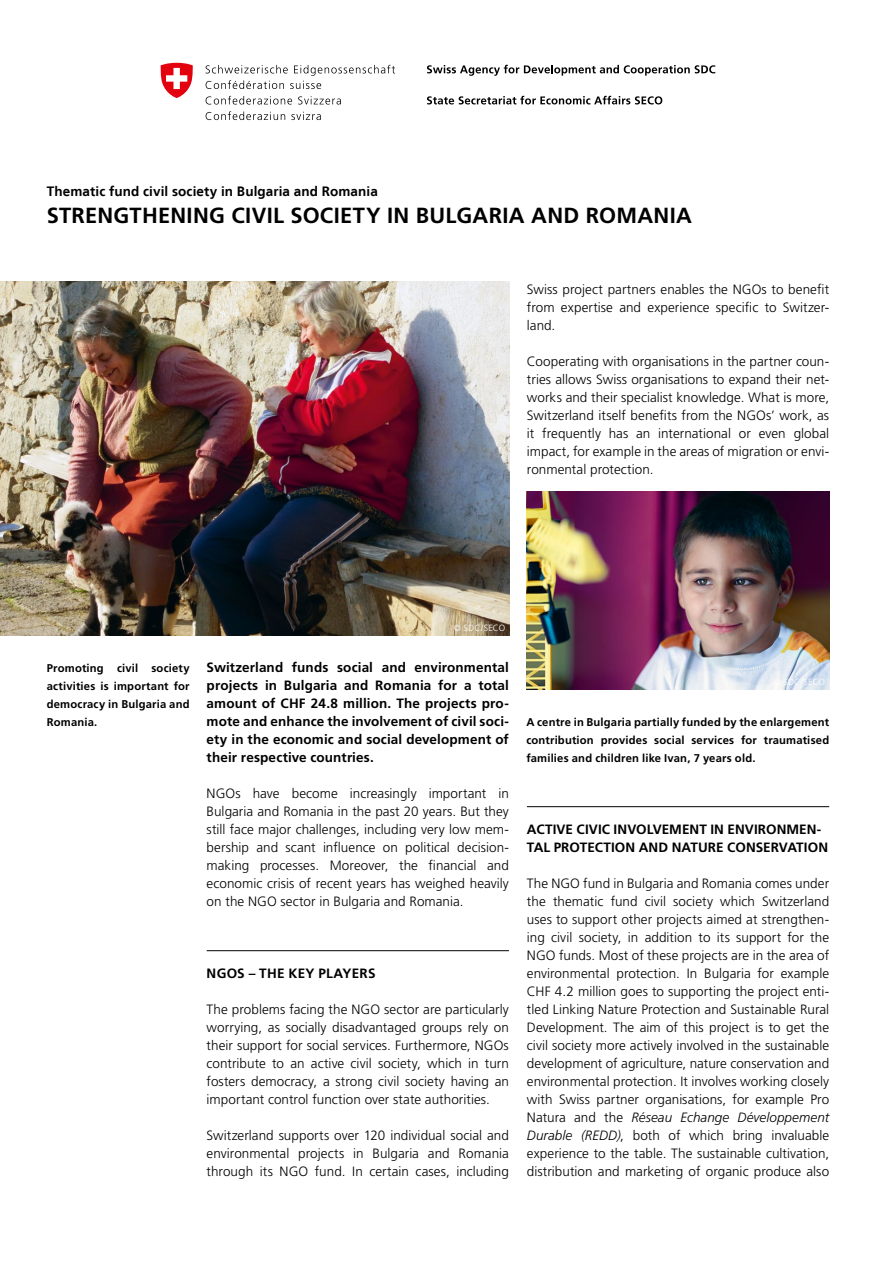
<style>
.page{position:relative;width:893px;height:1263px;background:#fff}
.page>*{position:absolute;margin:0;border:0;box-sizing:border-box;transform-origin:0 0}
.t1{font:700 21.9px "Frutiger LT Pro";letter-spacing:.015em;color:#000}
.t2{font:300 13.5px/18px "Frutiger LT Pro";color:#000;text-align:justify}
.t3{font:700 13.5px/18px "Frutiger LT Pro";letter-spacing:.01em;color:#000;text-align:justify}
.t4{font:700 13.5px "Frutiger LT";letter-spacing:.005em;color:#000}
.t5{font:700 11.25px/18px "Frutiger LT Pro";letter-spacing:.015em;color:#000;text-align:justify}
.t6{font:300 9px "Frutiger LT Pro";letter-spacing:.015em;color:#fff}
.s1{font-style:italic}
</style>
<div class="page">
<hr style="left:207px;top:950px;width:302px;height:1px;background:#000">
<hr style="left:527px;top:806px;width:302px;height:1px;background:#000">
<img style="left:0;top:281px;width:509px;height:355px">
<img style="left:526px;top:491px;width:303px;height:198px">
<svg style="left:206px;top:65px;width:189px;height:24px"></svg>
<svg style="left:206px;top:96px;width:86px;height:9px"></svg>
<svg style="left:298px;top:96px;width:43px;height:9px"></svg>
<svg style="left:206px;top:111px;width:79px;height:9px"></svg>
<svg style="left:291px;top:112px;width:30px;height:8px"></svg>
<svg style="left:161px;top:63px;width:32px;height:35px"></svg>
<svg style="left:427px;top:65px;width:288px;height:11px"></svg>
<svg style="left:427px;top:96px;width:235px;height:8px"></svg>
<p class="t4" style="left:47px;top:183px;width:333px">Thematic fund civil society in Bulgaria and Romania</p>
<h1 class="t1" style="left:47px;top:202px;width:647px">STRENGTHENING CIVIL SOCIETY IN BULGARIA AND ROMANIA</h1>
<p class="t2" style="left:527px;top:280px;width:304px">Swiss project partners enables the NGOs to benefit from expertise and experience specific to Switzer&shy;land.</p>
<p class="t2" style="left:527px;top:352px;width:304px">Cooperating with organisations in the partner coun&shy;tries allows Swiss organisations to expand their net&shy;works and their specialist knowledge. What is more, Switzerland itself benefits from the NGOs’ work, as it frequently has an international or even global impact, for example in the areas of migration or envi&shy;ronmental protection.</p>
<p class="t5" style="left:47px;top:659px;width:144px">Promoting civil society activities is important for democracy in Bulgaria and Romania.</p>
<p class="t6" style="left:454px;top:623px;width:53px">© SDC/SECO</p>
<p class="t3" style="left:207px;top:658px;width:304px">Switzerland funds social and environmental projects in Bulgaria and Romania for a total amount of CHF 24.8 million. The projects pro&shy;mote and enhance the involvement of civil soci&shy;ety in the economic and social development of their respective countries.</p>
<p class="t2" style="left:207px;top:784px;width:304px">NGOs have become increasingly important in Bulgaria and Romania in the past 20 years. But they still face major challenges, including very low mem&shy;bership and scant influence on political decision&shy;making processes. Moreover, the financial and economic crisis of recent years has weighed heavily on the NGO sector in Bulgaria and Romania.</p>
<p class="t3" style="left:207px;top:964px;width:170px">NGOS – THE KEY PLAYERS</p>
<p class="t2" style="left:207px;top:1000px;width:304px">The problems facing the NGO sector are particularly worrying, as socially disadvantaged groups rely on their support for social services. Furthermore, NGOs contribute to an active civil society, which in turn fosters democracy, a strong civil society having an important control function over state authorities.</p>
<p class="t2" style="left:207px;top:1126px;width:304px">Switzerland supports over 120 individual social and environmental projects in Bulgaria and Romania through its NGO fund. In certain cases, including</p>
<p class="t6" style="left:774px;top:677px;width:53px">© SDC/SECO</p>
<p class="t5" style="left:526px;top:713px;width:304px">A centre in Bulgaria partially funded by the enlargement contribution provides social services for traumatised families and children like Ivan, 7 years old.</p>
<p class="t3" style="left:527px;top:820px;width:303px">ACTIVE CIVIC INVOLVEMENT IN ENVIRONMEN-<br>TAL PROTECTION AND NATURE CONSERVATION</p>
<p class="t2" style="left:527px;top:874px;width:304px">The NGO fund in Bulgaria and Romania comes under the thematic fund civil society which Switzerland uses to support other projects aimed at strengthen&shy;ing civil society, in addition to its support for the NGO funds. Most of these projects are in the area of environmental protection. In Bulgaria for example CHF 4.2 million goes to supporting the project enti&shy;tled Linking Nature Protection and Sustainable Rural Development. The aim of this project is to get the civil society more actively involved in the sustainable development of agriculture, nature conservation and environmental protection. It involves working closely with Swiss partner organisations, for example Pro Natura and the <span class="s1">Réseau Echange Développement Durable (REDD)</span>, both of which bring invaluable experience to the table. The sustainable cultivation, distribution and marketing of organic produce also</p>
</div>
